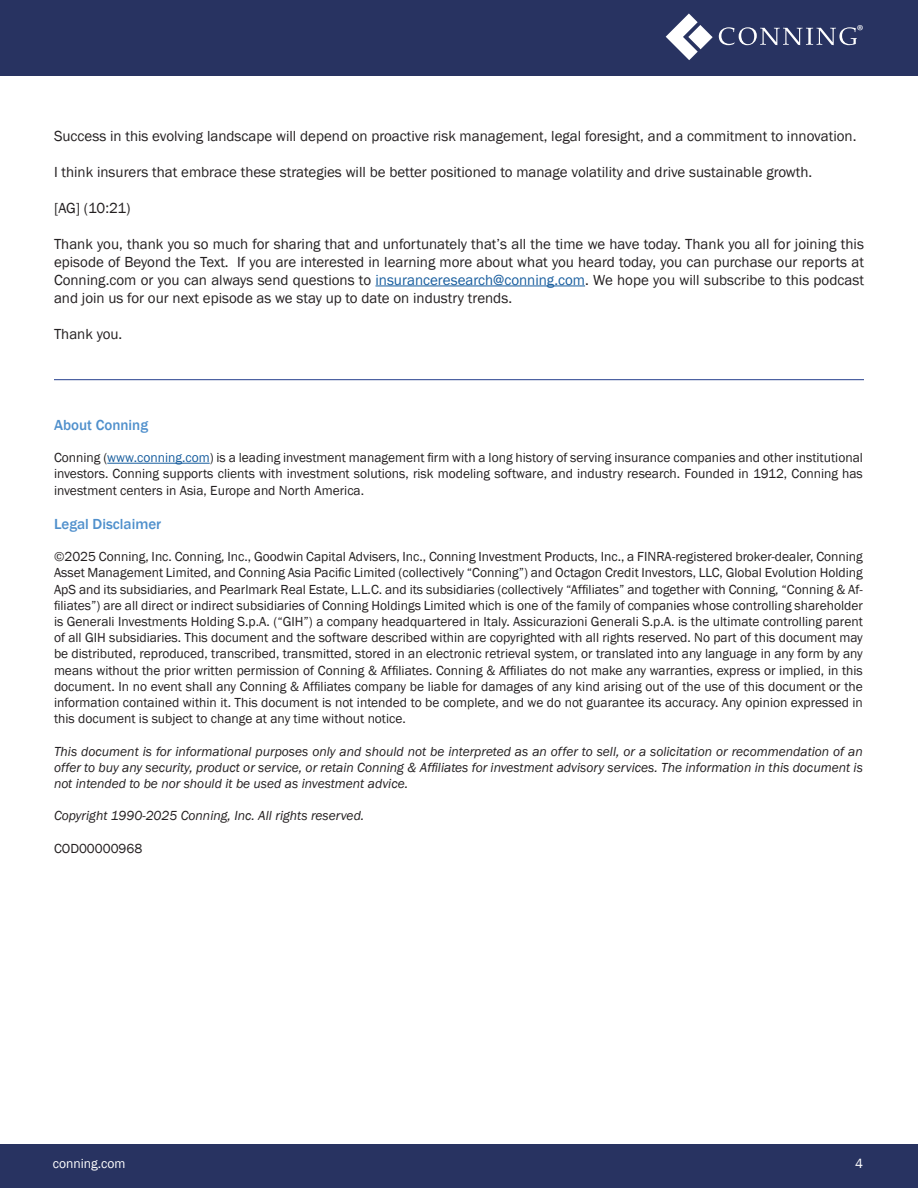
<style>
.page{position:relative;width:918px;height:1188px;background:#fff}
.page>*{position:absolute;margin:0;border:0;box-sizing:border-box;transform-origin:0 0}
.t1{font:16.05px "Myriad Pro";color:#fff}
.t2{font:15px/18px "Franklin Gothic";color:#231f20;text-align:justify}
.t3{font:500 15px "Franklin Gothic";color:#5090cc}
.t4{font:13.5px/16.2px "Franklin Gothic";color:#231f20;text-align:justify}
.t5{font:italic 13.5px/16.2px "Franklin Gothic";color:#231f20;text-align:justify}
.t6{font:13.5px "Franklin Gothic";color:#fff}
.s1{color:#175d9e}
</style>
<div class="page">
<div style="left:0;top:1144px;width:918px;height:44px;background:#283361"></div>
<div style="left:0;top:0;width:918px;height:76px;background:#283361"></div>
<svg style="left:719px;top:27px;width:138px;height:18px"></svg>
<svg style="left:666px;top:14px;width:46px;height:46px"></svg>
<hr style="left:375px;top:286px;width:210px;height:1px;background:#175d9e">
<hr style="left:54px;top:379px;width:810px;height:1px;background:#253f8e">
<hr style="left:107px;top:463px;width:103px;height:1px;background:#175d9e">
<p class="t1" style="left:857px;top:21px;width:8px">®</p>
<p class="t2" style="left:54px;top:127px;width:804px">Success in this evolving landscape will depend on proactive risk management, legal foresight, and a commitment to innovation.</p>
<p class="t2" style="left:54px;top:163px;width:760px">I think insurers that embrace these strategies will be better positioned to manage volatility and drive sustainable growth.</p>
<p class="t2" style="left:54px;top:199px;width:78px">[AG] (10:21)</p>
<p class="t2" style="left:54px;top:235px;width:812px">Thank you, thank you so much for sharing that and unfortunately that’s all the time we have today. Thank you all for joining this episode of Beyond the Text. If you are interested in learning more about what you heard today, you can purchase our reports at Conning.com or you can always send questions to <span class="s1">insuranceresearch@conning.com</span>. We hope you will subscribe to this podcast and join us for our next episode as we stay up to date on industry trends.</p>
<p class="t2" style="left:54px;top:325px;width:70px">Thank you.</p>
<p class="t3" style="left:54px;top:416px;width:96px">About Conning</p>
<p class="t4" style="left:54px;top:450px;width:810px">Conning (<span class="s1">www.conning.com</span>) is a leading investment management firm with a long history of serving insurance companies and other institutional investors. Conning supports clients with investment solutions, risk modeling software, and industry research. Founded in 1912, Conning has investment centers in Asia, Europe and North America.</p>
<p class="t3" style="left:54px;top:515px;width:109px">Legal Disclaimer</p>
<p class="t4" style="left:54px;top:549px;width:810px">©2025 Conning, Inc. Conning, Inc., Goodwin Capital Advisers, Inc., Conning Investment Products, Inc., a FINRA-registered broker-dealer, Conning Asset Management Limited, and Conning Asia Pacific Limited (collectively “Conning”) and Octagon Credit Investors, LLC, Global Evolution Holding ApS and its subsidiaries, and Pearlmark Real Estate, L.L.C. and its subsidiaries (collectively “Affiliates” and together with Conning, “Conning &amp; Af&shy;filiates”) are all direct or indirect subsidiaries of Conning Holdings Limited which is one of the family of companies whose controlling shareholder is Generali Investments Holding S.p.A. (“GIH”) a company headquartered in Italy. Assicurazioni Generali S.p.A. is the ultimate controlling parent of all GIH subsidiaries. This document and the software described within are copyrighted with all rights reserved. No part of this document may be distributed, reproduced, transcribed, transmitted, stored in an electronic retrieval system, or translated into any language in any form by any means without the prior written permission of Conning &amp; Affiliates. Conning &amp; Affiliates do not make any warranties, express or implied, in this document. In no event shall any Conning &amp; Affiliates company be liable for damages of any kind arising out of the use of this document or the information contained within it. This document is not intended to be complete, and we do not guarantee its accuracy. Any opinion expressed in this document is subject to change at any time without notice.</p>
<p class="t5" style="left:54px;top:743px;width:810px">This document is for informational purposes only and should not be interpreted as an offer to sell, or a solicitation or recommendation of an offer to buy any security, product or service, or retain Conning &amp; Affiliates for investment advisory services. The information in this document is not intended to be nor should it be used as investment advice.</p>
<p class="t5" style="left:54px;top:808px;width:312px">Copyright 1990-2025 Conning, Inc. All rights reserved.</p>
<p class="t4" style="left:54px;top:841px;width:90px">COD00000968</p>
<p class="t6" style="left:53px;top:1155px;width:74px">conning.com</p>
<p class="t6" style="left:855px;top:1155px;width:9px">4</p>
</div>
